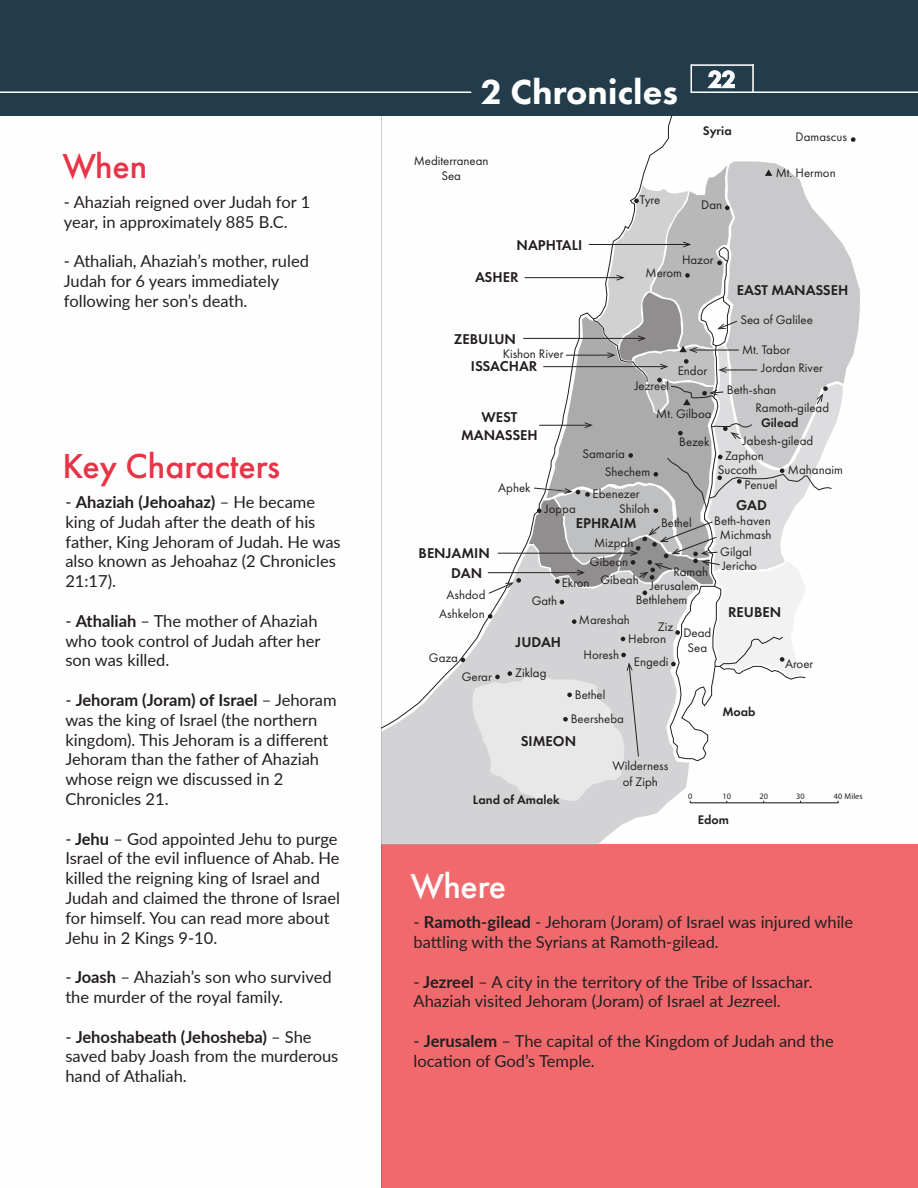
<style>
.page{position:relative;width:918px;height:1188px;background:#fff}
.page>*{position:absolute;margin:0;border:0;box-sizing:border-box;transform-origin:0 0}
.t1{font:500 36px "Futura PT";color:#e83447}
.t2{font:800 36px "Futura PT";color:#fff}
.t3{font:500 36px "Futura PT";letter-spacing:-.02em;color:#fffefe}
.t4{font:600 24px "Futura PT";color:#fff}
.t5{font:16.5px/19.8px "Lato";color:#231f20}
.t6{font:600 14.7px/17.7px "Futura PT";color:#231f20;text-align:center}
.t7{font:12.9px/15.5px "Futura PT";color:#231f20;text-align:center}
.t8{font:600 12.9px "Futura PT";color:#231f20}
.t9{font:8.25px "Myriad Pro";color:#231f20}
.s1{font-weight:700}
</style>
<div class="page">
<div style="left:0;top:0;width:918px;height:115px;background:#223c4c"></div>
<div style="left:381px;top:845px;width:537px;height:343px;background:#f0696d"></div>
<svg style="left:707px;top:70px;width:28px;height:19px"></svg>
<svg style="left:381px;top:730px;width:317px;height:115px;background:#d8d7d8"></svg>
<svg style="left:381px;top:115px;width:294px;height:615px"></svg>
<svg style="left:851px;top:137px;width:5px;height:5px"></svg>
<svg style="left:461px;top:658px;width:4px;height:4px"></svg>
<svg style="left:473px;top:161px;width:387px;height:643px"></svg>
<hr style="left:0;top:91px;width:471px;height:2px;background:#fff">
<hr style="left:691px;top:91px;width:227px;height:2px;background:#fff">
<hr style="left:691px;top:64px;width:63px;height:2px;background:#fff">
<hr style="left:752px;top:64px;width:2px;height:28px;background:#fff">
<svg style="left:691px;top:64px;width:1px;height:27px"></svg>
<h1 class="t1" style="left:63px;top:145px;width:86px">When</h1>
<p class="t5" style="left:64px;top:191px;width:248px">- Ahaziah reigned over Judah for 1 year, in approximately 885 B.C.</p>
<p class="t5" style="left:64px;top:251px;width:247px">- Athaliah, Ahaziah’s mother, ruled<br>Judah for 6 years immediately following her son’s death.</p>
<h1 class="t1" style="left:63px;top:444px;width:219px">Key Characters</h1>
<p class="t5" style="left:65px;top:491px;width:277px">- <span class="s1">Ahaziah (Jehoahaz)</span> – He became king of Judah after the death of his father, King Jehoram of Judah. He was also known as Jehoahaz (2 Chronicles<br>21:17).</p>
<p class="t5" style="left:65px;top:610px;width:257px">- <span class="s1">Athaliah</span> – The mother of Ahaziah who took control of Judah after her son was killed.</p>
<p class="t5" style="left:65px;top:689px;width:273px">- <span class="s1">Jehoram (Joram) of Israel</span> – Jehoram was the king of Israel (the northern kingdom). This Jehoram is a different<br>Jehoram than the father of Ahaziah whose reign we discussed in 2<br>Chronicles 21.</p>
<p class="t5" style="left:65px;top:828px;width:276px">- <span class="s1">Jehu</span> – God appointed Jehu to purge Israel of the evil influence of Ahab. He killed the reigning king of Israel and Judah and claimed the throne of Israel for himself. You can read more about Jehu in 2 Kings 9-10.</p>
<p class="t5" style="left:65px;top:967px;width:268px">- <span class="s1">Joash</span> – Ahaziah’s son who survived the murder of the royal family.</p>
<p class="t5" style="left:65px;top:1026px;width:275px">- <span class="s1">Jehoshabeath (Jehosheba)</span> – She saved baby Joash from the murderous hand of Athaliah.</p>
<h1 class="t2" style="left:481px;top:70px;width:199px">2 Chronicles</h1>
<h2 class="t4" style="left:709px;top:64px;width:29px">22</h2>
<p class="t7" style="left:414px;top:153px;width:76px">Mediterranean<br>Sea</p>
<p class="t6" style="left:517px;top:236px;width:67px">NAPHTALI</p>
<p class="t6" style="left:475px;top:268px;width:45px">ASHER</p>
<p class="t7" style="left:640px;top:192px;width:22px">Tyre</p>
<p class="t8" style="left:703px;top:123px;width:30px">Syria</p>
<p class="t7" style="left:701px;top:197px;width:22px">Dan</p>
<p class="t7" style="left:682px;top:252px;width:33px">Hazor</p>
<p class="t7" style="left:646px;top:265px;width:38px">Merom</p>
<p class="t7" style="left:796px;top:129px;width:53px">Damascus</p>
<p class="t7" style="left:776px;top:165px;width:62px">Mt. Hermon</p>
<p class="t6" style="left:737px;top:281px;width:113px">EAST MANASSEH</p>
<p class="t6" style="left:454px;top:330px;width:64px">ZEBULUN</p>
<p class="t7" style="left:503px;top:346px;width:62px">Kishon River</p>
<p class="t6" style="left:471px;top:358px;width:68px">ISSACHAR</p>
<p class="t7" style="left:740px;top:312px;width:74px">Sea of Galilee</p>
<p class="t7" style="left:678px;top:363px;width:31px">Endor</p>
<p class="t7" style="left:742px;top:342px;width:50px">Mt. Tabor</p>
<p class="t7" style="left:762px;top:360px;width:63px">Jordan River</p>
<p class="t7" style="left:635px;top:378px;width:36px">Jezreel</p>
<p class="t7" style="left:727px;top:382px;width:51px">Beth-shan</p>
<p class="t7" style="left:756px;top:400px;width:75px">Ramoth-gilead</p>
<p class="t7" style="left:656px;top:406px;width:57px">Mt. Gilboa</p>
<p class="t6" style="left:461px;top:408px;width:78px">WEST<br>MANASSEH</p>
<p class="t8" style="left:761px;top:414px;width:39px">Gilead</p>
<p class="t7" style="left:743px;top:433px;width:72px">Jabesh-gilead</p>
<p class="t7" style="left:679px;top:434px;width:32px">Bezek</p>
<p class="t7" style="left:583px;top:446px;width:44px">Samaria</p>
<p class="t7" style="left:725px;top:448px;width:40px">Zaphon</p>
<p class="t7" style="left:745px;top:477px;width:34px">Penuel</p>
<p class="t7" style="left:718px;top:462px;width:41px">Succoth</p>
<p class="t7" style="left:788px;top:462px;width:57px">Mahanaim</p>
<p class="t7" style="left:605px;top:464px;width:47px">Shechem</p>
<p class="t7" style="left:498px;top:480px;width:34px">Aphek</p>
<p class="t7" style="left:593px;top:486px;width:49px">Ebenezer</p>
<p class="t6" style="left:736px;top:496px;width:32px">GAD</p>
<p class="t7" style="left:619px;top:501px;width:32px">Shiloh</p>
<p class="t7" style="left:545px;top:501px;width:33px">Joppa</p>
<p class="t7" style="left:661px;top:514px;width:32px">Bethel</p>
<p class="t7" style="left:714px;top:513px;width:58px">Beth-haven</p>
<p class="t6" style="left:576px;top:514px;width:62px">EPHRAIM</p>
<p class="t7" style="left:720px;top:527px;width:53px">Michmash</p>
<p class="t7" style="left:594px;top:535px;width:41px">Mizpah</p>
<p class="t7" style="left:720px;top:544px;width:33px">Gilgal</p>
<p class="t6" style="left:451px;top:543px;width:40px;line-height:19.8px;text-align:left;text-indent:-33px">BENJAMIN<br>DAN</p>
<p class="t7" style="left:601px;top:552px;width:40px;line-height:18.8px;text-align:left;text-indent:-11px">Gibeon<br>Gibeah</p>
<p class="t7" style="left:722px;top:558px;width:36px">Jericho</p>
<p class="t7" style="left:673px;top:564px;width:36px">Ramah</p>
<p class="t7" style="left:562px;top:575px;width:29px">Ekron</p>
<p class="t7" style="left:650px;top:578px;width:51px">Jerusalem</p>
<p class="t7" style="left:439px;top:585px;width:48px;line-height:19.6px">Ashdod<br>Ashkelon</p>
<p class="t7" style="left:429px;top:650px;width:31px">Gaza</p>
<p class="t7" style="left:636px;top:592px;width:53px">Bethlehem</p>
<p class="t7" style="left:532px;top:593px;width:27px">Gath</p>
<p class="t6" style="left:728px;top:603px;width:55px">REUBEN</p>
<p class="t7" style="left:579px;top:612px;width:53px">Mareshah</p>
<p class="t7" style="left:658px;top:618px;width:17px">Ziz</p>
<p class="t7" style="left:683px;top:625px;width:29px">Dead<br>Sea</p>
<p class="t7" style="left:628px;top:631px;width:39px">Hebron</p>
<p class="t6" style="left:516px;top:633px;width:47px">JUDAH</p>
<p class="t7" style="left:584px;top:647px;width:37px">Horesh</p>
<p class="t7" style="left:634px;top:654px;width:36px">Engedi</p>
<p class="t7" style="left:785px;top:656px;width:30px">Aroer</p>
<p class="t7" style="left:462px;top:669px;width:32px">Gerar</p>
<p class="t7" style="left:515px;top:665px;width:33px">Ziklag</p>
<p class="t7" style="left:571px;top:682px;width:55px;line-height:24.5px;text-align:left;text-indent:4px">Bethel<br>Beersheba</p>
<p class="t6" style="left:521px;top:732px;width:57px">SIMEON</p>
<p class="t8" style="left:473px;top:791px;width:88px">Land of Amalek</p>
<p class="t7" style="left:612px;top:758px;width:57px">Wilderness of Ziph</p>
<p class="t8" style="left:722px;top:703px;width:35px">Moab</p>
<p class="t9" style="left:688px;top:791px;width:6px">0</p>
<p class="t9" style="left:723px;top:791px;width:10px">10</p>
<p class="t9" style="left:760px;top:791px;width:10px">20</p>
<p class="t9" style="left:796px;top:791px;width:10px">30</p>
<p class="t9" style="left:834px;top:791px;width:30px">40 Miles</p>
<p class="t8" style="left:698px;top:811px;width:33px">Edom</p>
<h1 class="t3" style="left:411px;top:865px;width:97px">Where</h1>
<p class="t5" style="left:414px;top:912px;width:441px">- <span class="s1">Ramoth-gilead</span> - Jehoram (Joram) of Israel was injured while battling with the Syrians at Ramoth-gilead.</p>
<p class="t5" style="left:414px;top:971px;width:401px">- <span class="s1">Jezreel</span> – A city in the territory of the Tribe of Issachar.<br>Ahaziah visited Jehoram (Joram) of Israel at Jezreel.</p>
<p class="t5" style="left:414px;top:1030px;width:422px">- <span class="s1">Jerusalem</span> – The capital of the Kingdom of Judah and the location of God’s Temple.</p>
</div>
